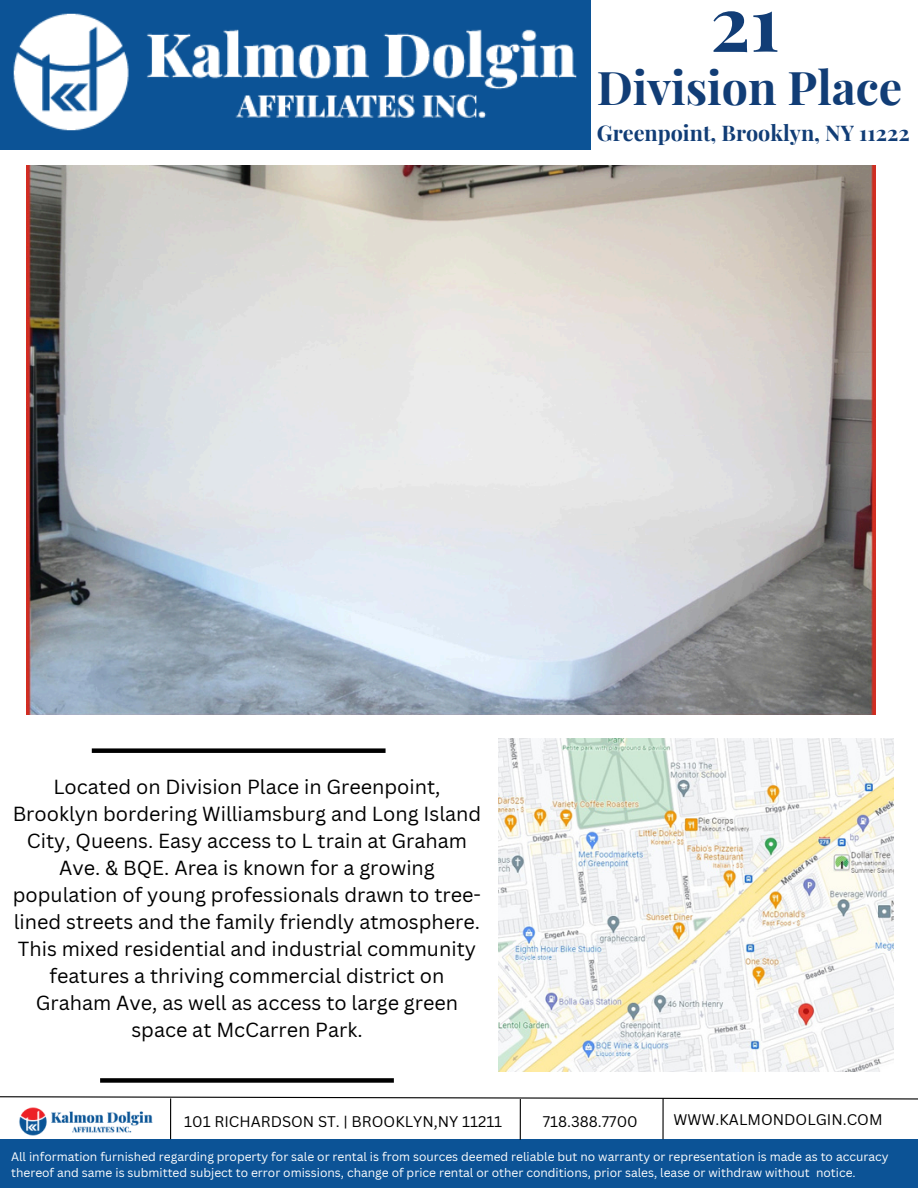
<style>
.page{position:relative;width:918px;height:1188px;background:#fff}
.page>*{position:absolute;margin:0;border:0;box-sizing:border-box;transform-origin:0 0}
.t1{font:700 76.5px "Playfair Display";color:#113d76}
.t2{font:700 46.5px "Playfair Display";color:#113d76}
.t3{font:700 21.6px "Playfair Display";color:#113d76}
.t4{font:19.8px/27px "Canva Sans";color:#000;text-align:center}
.t5{font:15px "Canva Sans";color:#000}
.t6{font:12px/16px "Canva Sans";color:#fff}
</style>
<div class="page">
<img style="left:0;top:0;width:591px;height:149px">
<div style="left:0;top:1139px;width:918px;height:49px;background:#0c5396"></div>
<svg style="left:0;top:1096px;width:918px;height:4px"></svg>
<img style="left:16px;top:1098px;width:140px;height:38px">
<hr style="left:170px;top:1098px;width:1px;height:41px;background:#000">
<hr style="left:520px;top:1099px;width:1px;height:41px;background:#000">
<hr style="left:662px;top:1098px;width:2px;height:41px;background:#000">
<div style="left:100px;top:1078px;width:294px;height:5px;background:#000"></div>
<div style="left:92px;top:748px;width:294px;height:5px;background:#000"></div>
<img style="left:498px;top:739px;width:395px;height:333px">
<img style="left:27px;top:165px;width:849px;height:549px">
<h5 class="t1" style="left:710px;top:-31px;width:71px">21</h5>
<h4 class="t2" style="left:597px;top:54px;width:307px">Division Place</h4>
<p class="t3" style="left:597px;top:117px;width:314px">Greenpoint, Brooklyn, NY 11222</p>
<h2 class="t4" style="left:13px;top:772px;width:470px">Located on Division Place in Greenpoint, Brooklyn bordering Williamsburg and Long Island City, Queens. Easy access to L train at Graham Ave. &amp; BQE. Area is known for a growing population of young professionals drawn to tree&shy;lined streets and the family friendly atmosphere.<br>This mixed residential and industrial community features a thriving commercial district on Graham Ave, as well as access to large green space at McCarren Park.</h2>
<h1 class="t5" style="left:184px;top:1111px;width:320px">101 RICHARDSON ST. | BROOKLYN,NY 11211</h1>
<p class="t5" style="left:543px;top:1111px;width:96px">718.388.7700</p>
<h4 class="t5" style="left:674px;top:1109px;width:210px">WWW.KALMONDOLGIN.COM</h4>
<h3 class="t6" style="left:11px;top:1149px;width:879px">All information furnished regarding property for sale or rental is from sources deemed reliable but no warranty or representation is made as to accuracy thereof and same is submitted subject to error omissions, change of price rental or other conditions, prior sales, lease or withdraw without notice.</h3>
</div>
